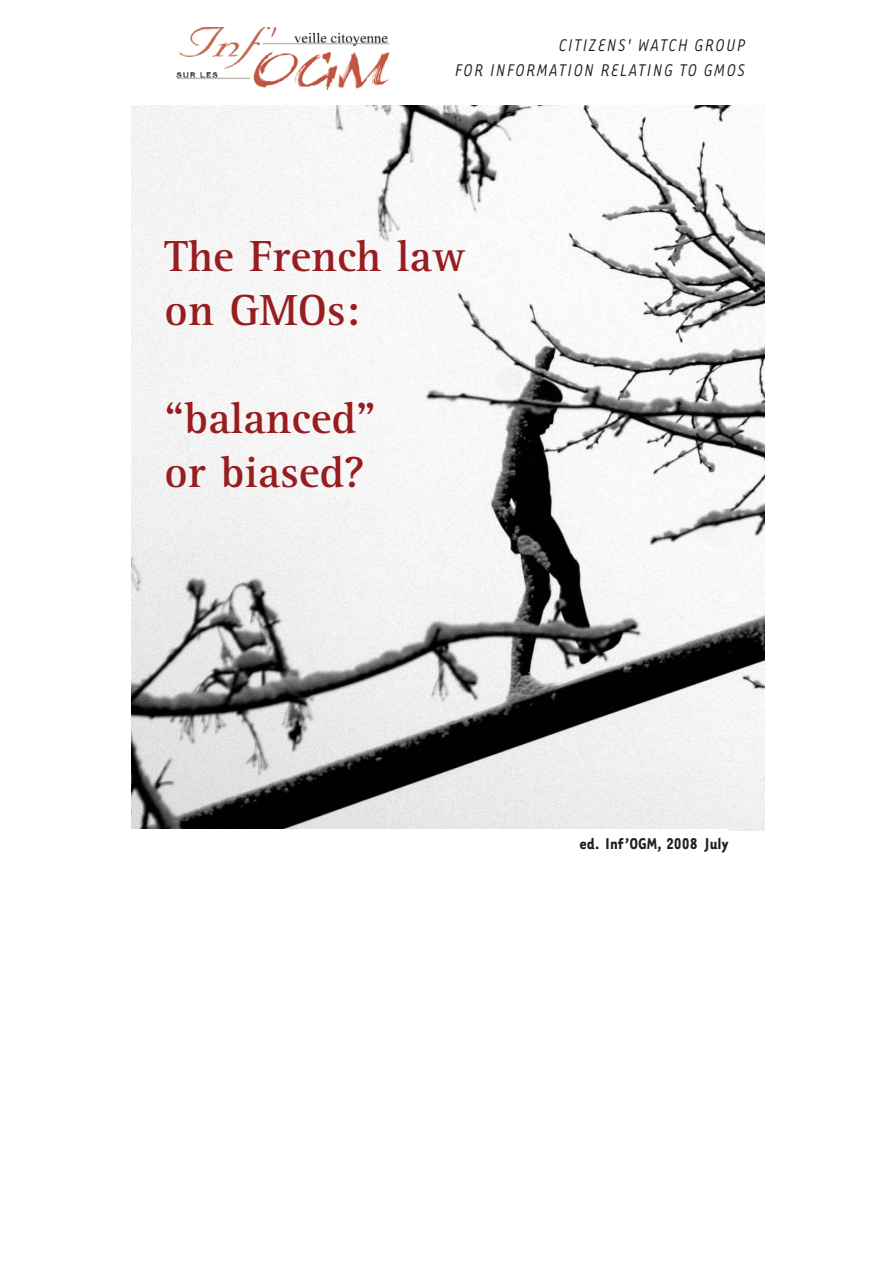
<style>
.page{position:relative;width:893px;height:1263px;background:#fff}
.page>*{position:absolute;margin:0;border:0;box-sizing:border-box;transform-origin:0 0}
.t1{font:700 45px/54px "Rotis Serif";color:#971d20}
.t2{font:italic 19.5px/24.2px "Tarzana Narrow";letter-spacing:.065em;color:#231f20;text-align:right}
.t3{font:700 18px "Tarzana Narrow";color:#231f20}
</style>
<div class="page">
<img style="left:132px;top:105px;width:632px;height:726px">
<img style="left:176px;top:27px;width:214px;height:64px">
<div style="left:78px;top:829px;width:650px;height:30px;background:#fff"></div>
<p class="t2" style="left:455px;top:34px;width:292px">CITIZENS' WATCH GROUP<br>FOR INFORMATION RELATING TO GMOS</p>
<h1 class="t1" style="left:165px;top:233px;width:303px">The French law on GMOs:</h1>
<h1 class="t1" style="left:165px;top:395px;width:213px">“balanced” or biased?</h1>
<p class="t3" style="left:579px;top:837px;width:150px">ed. Inf’OGM, 2008 July</p>
</div>
